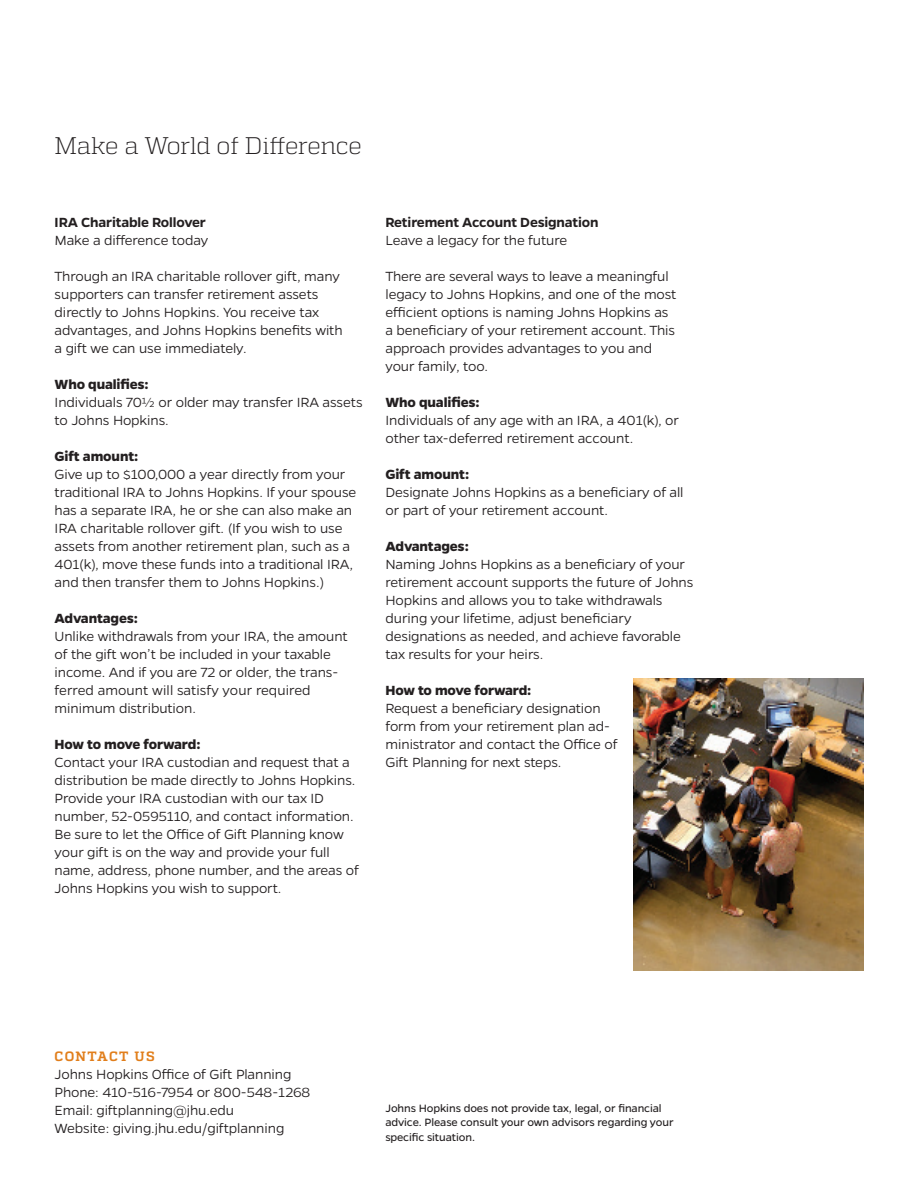
<style>
.page{position:relative;width:918px;height:1188px;background:#fff}
.page>*{position:absolute;margin:0;border:0;box-sizing:border-box;transform-origin:0 0}
.t1{font:300 24px "Quadon";letter-spacing:-.015em;color:#231f20}
.t2{font:300 15px/18px "Gentona";letter-spacing:-.01em;color:#231f20}
.t3{font:700 15px "Gentona";letter-spacing:-.01em;color:#231f20}
.t4{font:600 15px "Gentona";letter-spacing:-.01em;color:#231f20}
.t5{font:700 13.5px "Quadon";letter-spacing:.095em;color:#e17e1b}
.t6{font:12px/14.4px "Gentona";letter-spacing:-.01em;color:#231f20}
</style>
<div class="page">
<img style="left:633px;top:678px;width:231px;height:293px">
<h1 class="t1" style="left:55px;top:132px;width:309px">Make a World of Difference</h1>
<p class="t4" style="left:55px;top:214px;width:153px">IRA Charitable Rollover</p>
<p class="t2" style="left:55px;top:231px;width:155px">Make a difference today</p>
<p class="t2" style="left:55px;top:267px;width:290px">Through an IRA charitable rollover gift, many supporters can transfer retirement assets directly to Johns Hopkins. You receive tax advantages, and Johns Hopkins benefits with a gift we can use immediately.</p>
<p class="t3" style="left:55px;top:376px;width:96px">Who qualifies:</p>
<p class="t2" style="left:55px;top:393px;width:310px">Individuals 70½ or older may transfer IRA assets to Johns Hopkins.</p>
<p class="t3" style="left:55px;top:448px;width:85px">Gift amount:</p>
<p class="t2" style="left:55px;top:465px;width:303px">Give up to $100,000 a year directly from your traditional IRA to Johns Hopkins. If your spouse has a separate IRA, he or she can also make an IRA charitable rollover gift. (If you wish to use assets from another retirement plan, such as a 401(k), move these funds into a traditional IRA, and then transfer them to Johns Hopkins.)</p>
<p class="t3" style="left:55px;top:610px;width:85px">Advantages:</p>
<p class="t2" style="left:55px;top:627px;width:295px">Unlike withdrawals from your IRA, the amount of the gift won’t be included in your taxable income. And if you are 72 or older, the trans&shy;ferred amount will satisfy your required minimum distribution.</p>
<p class="t3" style="left:55px;top:736px;width:147px">How to move forward:</p>
<p class="t2" style="left:55px;top:753px;width:306px">Contact your IRA custodian and request that a distribution be made directly to Johns Hopkins.<br>Provide your IRA custodian with our tax ID number, 52-0595110, and contact information.<br>Be sure to let the Office of Gift Planning know your gift is on the way and provide your full name, address, phone number, and the areas of Johns Hopkins you wish to support.</p>
<p class="t4" style="left:386px;top:214px;width:215px">Retirement Account Designation</p>
<p class="t2" style="left:386px;top:231px;width:183px">Leave a legacy for the future</p>
<p class="t2" style="left:386px;top:267px;width:292px">There are several ways to leave a meaningful legacy to Johns Hopkins, and one of the most efficient options is naming Johns Hopkins as a beneficiary of your retirement account. This approach provides advantages to you and your family, too.</p>
<p class="t3" style="left:386px;top:394px;width:96px">Who qualifies:</p>
<p class="t2" style="left:386px;top:411px;width:295px">Individuals of any age with an IRA, a 401(k), or other tax-deferred retirement account.</p>
<p class="t3" style="left:386px;top:466px;width:85px">Gift amount:</p>
<p class="t2" style="left:386px;top:483px;width:300px">Designate Johns Hopkins as a beneficiary of all or part of your retirement account.</p>
<p class="t3" style="left:386px;top:538px;width:85px">Advantages:</p>
<p class="t2" style="left:386px;top:555px;width:309px">Naming Johns Hopkins as a beneficiary of your retirement account supports the future of Johns Hopkins and allows you to take withdrawals during your lifetime, adjust beneficiary designations as needed, and achieve favorable tax results for your heirs.</p>
<p class="t3" style="left:386px;top:682px;width:147px">How to move forward:</p>
<p class="t2" style="left:386px;top:699px;width:233px">Request a beneficiary designation form from your retirement plan ad&shy;ministrator and contact the Office of Gift Planning for next steps.</p>
<p class="t5" style="left:55px;top:1049px;width:102px">CONTACT US</p>
<p class="t2" style="left:55px;top:1066px;width:257px">Johns Hopkins Office of Gift Planning Phone: 410-516-7954 or 800-548-1268<br>Email: giftplanning@jhu.edu<br>Website: giving.jhu.edu/giftplanning</p>
<p class="t6" style="left:386px;top:1101px;width:290px">Johns Hopkins does not provide tax, legal, or financial advice. Please consult your own advisors regarding your specific situation.</p>
</div>
